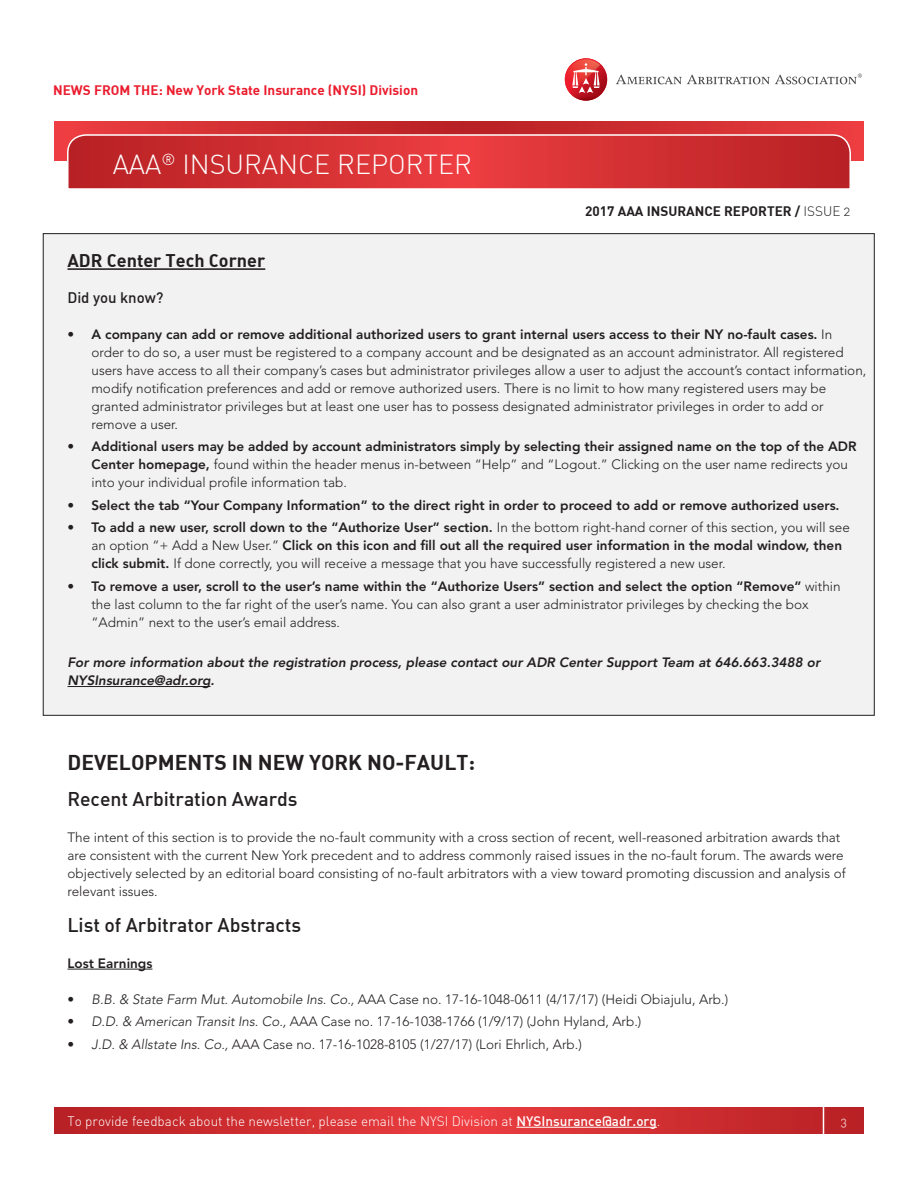
<style>
.page{position:relative;width:918px;height:1188px;background:#fff}
.page>*{position:absolute;margin:0;border:0;box-sizing:border-box;transform-origin:0 0}
.t1{font:27px "DIN Light Alternate";color:#fff}
.t2{font:21px "DIN Bold Alternate";color:#231f20}
.t3{font:19.5px "DIN Medium Alternate";letter-spacing:-.005em;color:#231f20}
.t4{font:18px "DIN Bold Alternate";color:#231f20}
.t5{font:15px "DIN Medium Alternate";letter-spacing:-.005em;color:#231f20}
.t6{font:300 13.5px/18px "Avenir LT Std";color:#231f20}
.t7{font:italic 800 13.5px/18px "Avenir LT Std";color:#231f20}
.t8{font:800 13.5px "Avenir LT Std";color:#231f20}
.t9{font:13.5px "DIN Light Alternate";color:#fff}
.t10{font:13.5px "DIN Bold";color:#eb1c2d}
.t11{font:13.5px "DIN Bold";color:#231f20}
.t12{font:12px "DIN Light Alternate";color:#fff}
.s1{font-family:"DIN Light Alternate"}
.s2{font-weight:800}
.s3{font-weight:300}
.s4{font-style:italic}
.s5{font-family:"DIN Medium Alternate"}
</style>
<div class="page">
<svg style="left:616px;top:74px;width:246px;height:10px"></svg>
<img style="left:565px;top:58px;width:42px;height:43px">
<img style="left:566px;top:59px;width:34px;height:34px">
<svg style="left:572px;top:63px;width:28px;height:30px"></svg>
<svg style="left:54px;top:1107px;width:810px;height:27px;background:#d02f32"></svg>
<hr style="left:516px;top:1127px;width:141px;height:1px;background:#fff">
<hr style="left:823px;top:1094px;width:1px;height:54px;background:#fff">
<svg style="left:55px;top:122px;width:808px;height:38px;background:#d22f32"></svg>
<svg style="left:66px;top:134px;width:786px;height:55px;background:#d2383b"></svg>
<hr style="left:68px;top:969px;width:84px;height:1px;background:#231f20">
<div style="left:43px;top:234px;width:831px;height:481px;background:#f2f2f3"></div>
<hr style="left:68px;top:268px;width:197px;height:2px;background:#231f20">
<hr style="left:68px;top:686px;width:143px;height:1px;background:#231f20">
<p class="t10" style="left:53px;top:81px;width:366px">NEWS FROM THE: New York State Insurance (NYSI) Division</p>
<h1 class="t1" style="left:113px;top:148px;width:361px">AAA<sup>®</sup> INSURANCE REPORTER</h1>
<p class="t11" style="left:585px;top:203px;width:267px">2017 AAA INSURANCE REPORTER / <span class="s1">ISSUE 2</span></p>
<p class="t4" style="left:68px;top:248px;width:199px">ADR Center Tech Corner</p>
<p class="t5" style="left:68px;top:288px;width:97px">Did you know?</p>
<p class="t6" style="left:91px;top:325px;width:776px;text-indent:-24px">• <span class="s2">A company can add or remove additional authorized users to grant internal users access to their NY no-fault cases.</span> In order to do so, a user must be registered to a company account and be designated as an account administrator. All registered users have access to all their company’s cases but administrator privileges allow a user to adjust the account’s contact information, modify notification preferences and add or remove authorized users. There is no limit to how many registered users may be granted administrator privileges but at least one user has to possess designated administrator privileges in order to add or remove a user.</p>
<p class="t6" style="left:91px;top:438px;width:767px;text-indent:-24px">• <span class="s2">Additional users may be added by account administrators simply by selecting their assigned name on the top of the ADR<br>Center homepage,</span> found within the header menus in-between “Help” and “Logout.” Clicking on the user name redirects you into your individual profile information tab.</p>
<p class="t8" style="left:68px;top:497px;width:774px"><span class="s3">•</span> Select the tab “Your Company Information” to the direct right in order to proceed to add or remove authorized users.</p>
<p class="t6" style="left:91px;top:519px;width:760px;text-indent:-24px">• <span class="s2">To add a new user, scroll down to the “Authorize User” section.</span> In the bottom right-hand corner of this section, you will see an option “+ Add a New User.” <span class="s2">Click on this icon and fill out all the required user information in the modal window, then click submit.</span> If done correctly, you will receive a message that you have successfully registered a new user.</p>
<p class="t6" style="left:91px;top:577px;width:751px;text-indent:-24px">• <span class="s2">To remove a user, scroll to the user’s name within the “Authorize Users” section and select the option “Remove”</span> within the last column to the far right of the user’s name. You can also grant a user administrator privileges by checking the box “Admin” next to the user’s email address.</p>
<p class="t7" style="left:68px;top:654px;width:754px">For more information about the registration process, please contact our ADR Center Support Team at 646.663.3488 or<br>NYSInsurance@adr.org.</p>
<p class="t2" style="left:68px;top:748px;width:409px">DEVELOPMENTS IN NEW YORK NO-FAULT:</p>
<p class="t3" style="left:68px;top:786px;width:232px">Recent Arbitration Awards</p>
<p class="t6" style="left:68px;top:828px;width:780px">The intent of this section is to provide the no-fault community with a cross section of recent, well-reasoned arbitration awards that are consistent with the current New York precedent and to address commonly raised issues in the no-fault forum. The awards were objectively selected by an editorial board consisting of no-fault arbitrators with a view toward promoting discussion and analysis of relevant issues.</p>
<p class="t3" style="left:68px;top:912px;width:235px">List of Arbitrator Abstracts</p>
<p class="t8" style="left:68px;top:955px;width:86px">Lost Earnings</p>
<p class="t6" style="left:68px;top:990px;width:662px">• <span class="s4">B.B. &amp; State Farm Mut. Automobile Ins. Co.,</span> AAA Case no. 17-16-1048-0611 (4/17/17) (Heidi Obiajulu, Arb.)</p>
<p class="t6" style="left:68px;top:1013px;width:575px">• <span class="s4">D.D. &amp; American Transit Ins. Co.,</span> AAA Case no. 17-16-1038-1766 (1/9/17) (John Hyland, Arb.)</p>
<p class="t6" style="left:68px;top:1035px;width:516px">• <span class="s4">J.D. &amp; Allstate Ins. Co.,</span> AAA Case no. 17-16-1028-8105 (1/27/17) (Lori Ehrlich, Arb.)</p>
<p class="t9" style="left:68px;top:1113px;width:595px">To provide feedback about the newsletter, please email the NYSI Division at <span class="s5">NYSInsurance@adr.org</span>.</p>
<p class="t12" style="left:841px;top:1114px;width:8px">3</p>
</div>
